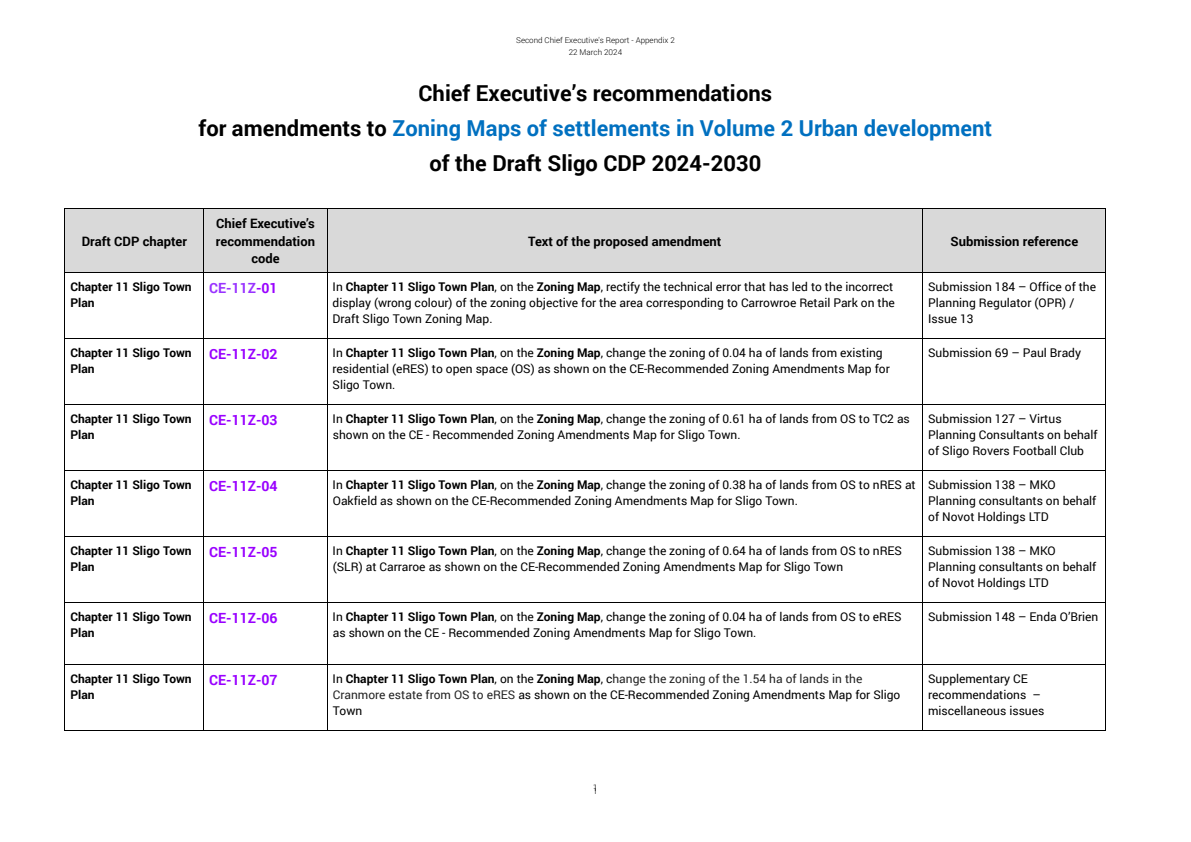
<style>
.page{position:relative;width:1191px;height:842px;background:#fff}
.page>*{position:absolute;margin:0;border:0;box-sizing:border-box;transform-origin:0 0}
.t1{font:700 22px "Roboto";color:#0070c0}
.t2{font:700 22px "Roboto";color:#000}
.t3{font:700 14px "Roboto";color:#90f}
.t4{font:700 14px "Roboto";color:#93f}
.t5{font:700 13px/17.2px "Roboto";color:#000;text-align:center}
.t6{font:12px/15.8px "Roboto";color:#000}
.t7{font:700 12px/15.8px "Roboto";color:#000}
.t8{font:300 9px "Roboto";color:#000}
.t9{font:300 8px/12.2px "Roboto";color:#000;text-align:center}
.s1{color:#000}
.s2{color:#90f}
.s3{font-weight:700}
.s4{color:#242424}
</style>
<div class="page">
<div style="left:65px;top:209px;width:139px;height:63px;background:#d9d9d9"></div>
<div style="left:204px;top:209px;width:123px;height:63px;background:#d9d9d9"></div>
<div style="left:327px;top:209px;width:595px;height:63px;background:#d9d9d9"></div>
<div style="left:923px;top:209px;width:182px;height:63px;background:#d9d9d9"></div>
<hr style="left:65px;top:208px;width:139px;height:1px;background:#000">
<hr style="left:204px;top:208px;width:123px;height:1px;background:#000">
<hr style="left:327px;top:208px;width:595px;height:1px;background:#000">
<hr style="left:923px;top:208px;width:182px;height:1px;background:#000">
<hr style="left:65px;top:209px;width:1px;height:63px;background:#000">
<hr style="left:204px;top:209px;width:1px;height:63px;background:#000">
<hr style="left:327px;top:209px;width:1px;height:63px;background:#000">
<hr style="left:922px;top:209px;width:1px;height:63px;background:#000">
<hr style="left:1105px;top:209px;width:1px;height:63px;background:#000">
<hr style="left:65px;top:272px;width:139px;height:1px;background:#000">
<hr style="left:204px;top:272px;width:123px;height:1px;background:#000">
<hr style="left:327px;top:272px;width:595px;height:1px;background:#000">
<hr style="left:923px;top:272px;width:182px;height:1px;background:#000">
<hr style="left:65px;top:273px;width:1px;height:65px;background:#000">
<hr style="left:204px;top:273px;width:1px;height:65px;background:#000">
<hr style="left:327px;top:273px;width:1px;height:65px;background:#000">
<hr style="left:922px;top:273px;width:1px;height:65px;background:#000">
<hr style="left:1105px;top:273px;width:1px;height:65px;background:#000">
<hr style="left:65px;top:338px;width:139px;height:1px;background:#000">
<hr style="left:204px;top:338px;width:123px;height:1px;background:#000">
<hr style="left:327px;top:338px;width:595px;height:1px;background:#000">
<hr style="left:923px;top:338px;width:182px;height:1px;background:#000">
<hr style="left:65px;top:339px;width:1px;height:65px;background:#000">
<hr style="left:204px;top:339px;width:1px;height:65px;background:#000">
<hr style="left:327px;top:339px;width:1px;height:65px;background:#000">
<hr style="left:922px;top:339px;width:1px;height:65px;background:#000">
<hr style="left:1105px;top:339px;width:1px;height:65px;background:#000">
<hr style="left:65px;top:404px;width:139px;height:1px;background:#000">
<hr style="left:204px;top:404px;width:123px;height:1px;background:#000">
<hr style="left:327px;top:404px;width:595px;height:1px;background:#000">
<hr style="left:923px;top:404px;width:182px;height:1px;background:#000">
<hr style="left:65px;top:405px;width:1px;height:65px;background:#000">
<hr style="left:204px;top:405px;width:1px;height:65px;background:#000">
<hr style="left:327px;top:405px;width:1px;height:65px;background:#000">
<hr style="left:922px;top:405px;width:1px;height:65px;background:#000">
<hr style="left:1105px;top:405px;width:1px;height:65px;background:#000">
<hr style="left:65px;top:470px;width:139px;height:1px;background:#000">
<hr style="left:204px;top:470px;width:123px;height:1px;background:#000">
<hr style="left:327px;top:470px;width:595px;height:1px;background:#000">
<hr style="left:923px;top:470px;width:182px;height:1px;background:#000">
<hr style="left:65px;top:471px;width:1px;height:65px;background:#000">
<hr style="left:204px;top:471px;width:1px;height:65px;background:#000">
<hr style="left:327px;top:471px;width:1px;height:65px;background:#000">
<hr style="left:922px;top:471px;width:1px;height:65px;background:#000">
<hr style="left:1105px;top:471px;width:1px;height:65px;background:#000">
<hr style="left:65px;top:536px;width:139px;height:1px;background:#000">
<hr style="left:204px;top:536px;width:123px;height:1px;background:#000">
<hr style="left:327px;top:536px;width:595px;height:1px;background:#000">
<hr style="left:923px;top:536px;width:182px;height:1px;background:#000">
<hr style="left:65px;top:537px;width:1px;height:65px;background:#000">
<hr style="left:204px;top:537px;width:1px;height:65px;background:#000">
<hr style="left:327px;top:537px;width:1px;height:65px;background:#000">
<hr style="left:922px;top:537px;width:1px;height:65px;background:#000">
<hr style="left:1105px;top:537px;width:1px;height:65px;background:#000">
<hr style="left:65px;top:602px;width:139px;height:1px;background:#000">
<hr style="left:204px;top:602px;width:123px;height:1px;background:#000">
<hr style="left:327px;top:602px;width:595px;height:1px;background:#000">
<hr style="left:923px;top:602px;width:182px;height:1px;background:#000">
<hr style="left:65px;top:603px;width:1px;height:61px;background:#000">
<hr style="left:204px;top:603px;width:1px;height:61px;background:#000">
<hr style="left:327px;top:603px;width:1px;height:61px;background:#000">
<hr style="left:922px;top:603px;width:1px;height:61px;background:#000">
<hr style="left:1105px;top:603px;width:1px;height:61px;background:#000">
<hr style="left:65px;top:664px;width:139px;height:1px;background:#000">
<hr style="left:204px;top:664px;width:123px;height:1px;background:#000">
<hr style="left:327px;top:664px;width:595px;height:1px;background:#000">
<hr style="left:923px;top:664px;width:182px;height:1px;background:#000">
<hr style="left:65px;top:665px;width:1px;height:65px;background:#000">
<hr style="left:65px;top:730px;width:139px;height:1px;background:#000">
<hr style="left:204px;top:665px;width:1px;height:65px;background:#000">
<hr style="left:204px;top:730px;width:123px;height:1px;background:#000">
<hr style="left:327px;top:665px;width:1px;height:65px;background:#000">
<hr style="left:327px;top:730px;width:595px;height:1px;background:#000">
<hr style="left:922px;top:665px;width:1px;height:65px;background:#000">
<hr style="left:923px;top:730px;width:182px;height:1px;background:#000">
<hr style="left:1105px;top:665px;width:1px;height:65px;background:#000">
<p class="t9" style="left:516px;top:34px;width:160px">Second Chief Executive's Report - Appendix 2<br>22 March 2024</p>
<p class="t2" style="left:418px;top:78px;width:355px">Chief Executive’s recommendations</p>
<p class="t1" style="left:198px;top:113px;width:795px"><span class="s1">for amendments to</span> Zoning Maps of settlements in Volume 2 Urban development</p>
<p class="t2" style="left:429px;top:148px;width:333px">of the Draft Sligo CDP 2024-2030</p>
<p class="t5" style="left:82px;top:232px;width:107px">Draft CDP chapter</p>
<p class="t5" style="left:216px;top:215px;width:101px">Chief Executive’s recommendation code</p>
<p class="t5" style="left:528px;top:232px;width:195px">Text of the proposed amendment</p>
<p class="t5" style="left:950px;top:232px;width:129px">Submission reference</p>
<p class="t7" style="left:70px;top:279px;width:123px">Chapter 11 Sligo Town<br>Plan</p>
<p class="t4" style="left:209px;top:278px;width:70px">CE-11Z<span class="s2">-01</span></p>
<p class="t6" style="left:333px;top:279px;width:564px">In <span class="s3">Chapter 11 Sligo Town Plan</span>, on the <span class="s3">Zoning Map</span>, rectify the technical error that has led to the incorrect display (wrong colour) of the zoning objective for the area corresponding to Carrowroe Retail Park on the<br>Draft Sligo Town Zoning Map.</p>
<p class="t6" style="left:928px;top:279px;width:169px">Submission 184 – Office of the<br>Planning Regulator (OPR) /<br>Issue 13</p>
<p class="t7" style="left:70px;top:345px;width:123px">Chapter 11 Sligo Town<br>Plan</p>
<p class="t3" style="left:209px;top:344px;width:70px">CE-11Z-02</p>
<p class="t6" style="left:333px;top:345px;width:558px">In <span class="s3">Chapter 11 Sligo Town Plan</span>, on the <span class="s3">Zoning Map</span>, change the zoning of 0.04 ha of lands from existing residential (eRES) to open space (OS) as shown on the CE-Recommended Zoning Amendments Map for<br>Sligo Town.</p>
<p class="t6" style="left:928px;top:345px;width:154px">Submission 69 – Paul Brady</p>
<p class="t7" style="left:70px;top:411px;width:123px">Chapter 11 Sligo Town<br>Plan</p>
<p class="t3" style="left:209px;top:410px;width:70px">CE-11Z-03</p>
<p class="t6" style="left:333px;top:411px;width:578px">In <span class="s3">Chapter 11 Sligo Town Plan</span>, on the <span class="s3">Zoning Map</span>, change the zoning of 0.61 ha of lands from OS to TC2 as shown on the CE - Recommended Zoning Amendments Map for Sligo Town.</p>
<p class="t6" style="left:928px;top:411px;width:171px">Submission 127 – Virtus<br>Planning Consultants on behalf of Sligo Rovers Football Club</p>
<p class="t7" style="left:70px;top:477px;width:123px">Chapter 11 Sligo Town<br>Plan</p>
<p class="t3" style="left:209px;top:476px;width:70px">CE-11Z-04</p>
<p class="t6" style="left:333px;top:477px;width:584px">In <span class="s3">Chapter 11 Sligo Town Plan</span>, on the <span class="s3">Zoning Map</span>, change the zoning of 0.38 ha of lands from OS to nRES at<br>Oakfield as shown on the CE-Recommended Zoning Amendments Map for Sligo Town.</p>
<p class="t6" style="left:928px;top:477px;width:170px">Submission 138 – MKO<br>Planning consultants on behalf of Novot Holdings LTD</p>
<p class="t7" style="left:70px;top:542px;width:123px">Chapter 11 Sligo Town<br>Plan</p>
<p class="t3" style="left:209px;top:542px;width:70px">CE-11Z-05</p>
<p class="t6" style="left:333px;top:542px;width:571px">In <span class="s3">Chapter 11 Sligo Town Plan</span>, on the <span class="s3">Zoning Map</span>, change the zoning of 0.64 ha of lands from OS to nRES (SLR) at Carraroe as shown on the CE-Recommended Zoning Amendments Map for Sligo Town</p>
<p class="t6" style="left:928px;top:542px;width:170px">Submission 138 – MKO<br>Planning consultants on behalf of Novot Holdings LTD</p>
<p class="t7" style="left:70px;top:608px;width:123px">Chapter 11 Sligo Town<br>Plan</p>
<p class="t3" style="left:209px;top:608px;width:70px">CE-11Z-06</p>
<p class="t6" style="left:333px;top:608px;width:570px">In <span class="s3">Chapter 11 Sligo Town Plan</span>, on the <span class="s3">Zoning Map</span>, change the zoning of 0.04 ha of lands from OS to eRES as shown on the CE - Recommended Zoning Amendments Map for Sligo Town.</p>
<p class="t6" style="left:928px;top:608px;width:172px">Submission 148 – Enda O’Brien</p>
<p class="t7" style="left:70px;top:671px;width:123px">Chapter 11 Sligo Town<br>Plan</p>
<p class="t3" style="left:209px;top:670px;width:70px">CE-11Z-07</p>
<p class="t6" style="left:333px;top:671px;width:569px">In <span class="s3">Chapter 11 Sligo Town Plan</span>, on the <span class="s3">Zoning Map</span>, c<span class="s4">hange the zoning of the 1.54 ha of lands in the<br>Cranmore estate from OS to eRES</span> as shown on the CE-Recommended Zoning Amendments Map for Sligo<br>Town</p>
<p class="t6" style="left:928px;top:671px;width:118px">Supplementary CE recommendations – miscellaneous issues</p>
<p class="t8" style="left:593px;top:781px;width:6px">1</p>
<p class="t9" style="left:593px;top:785px;width:6px">1</p>
</div>
